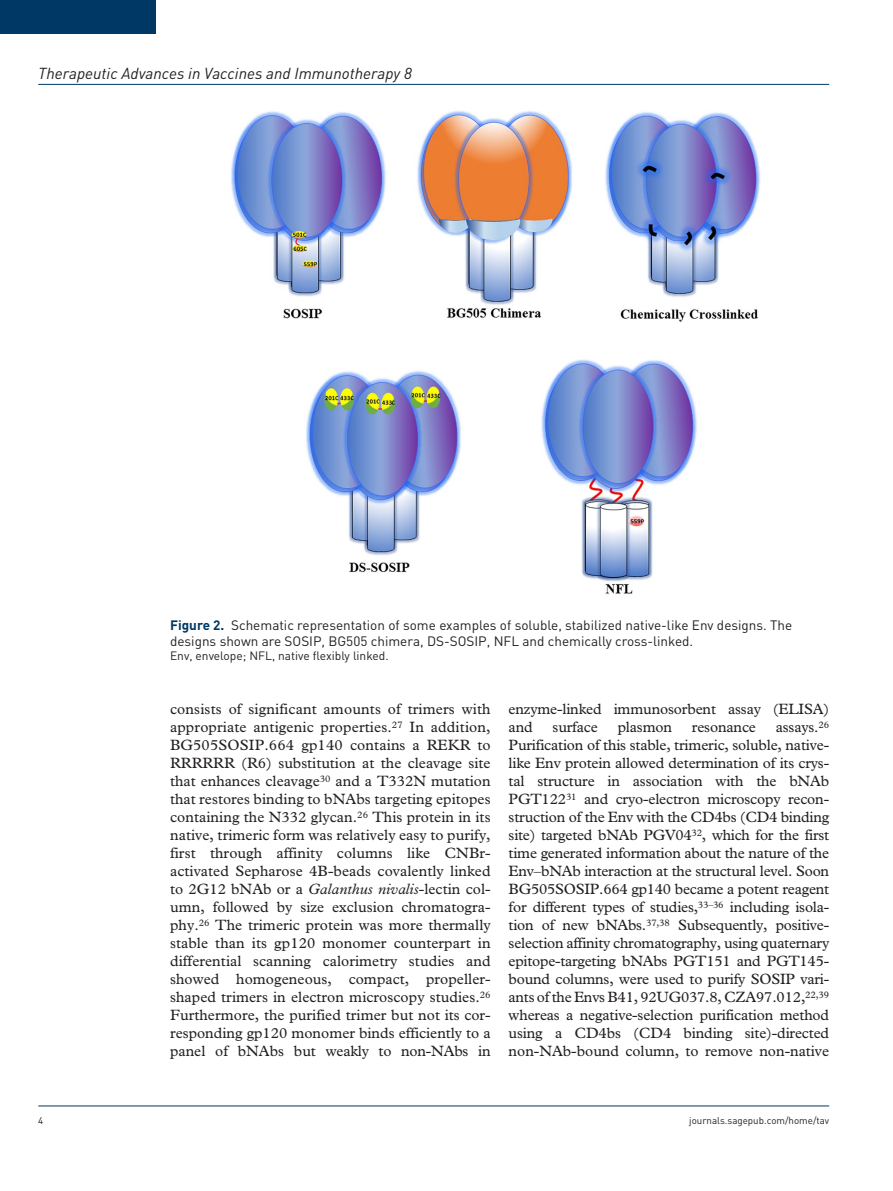
<style>
.page{position:relative;width:893px;height:1191px;background:#fff}
.page>*{position:absolute;margin:0;border:0;box-sizing:border-box;transform-origin:0 0}
.t1{font:italic 15.75px "DIN";color:#231f20}
.t2{font:15px/18px "Plantin Std";letter-spacing:-.01em;color:#231f20;text-align:justify}
.t3{font:13.5px/15.8px "DIN";color:#231f20}
.t4{font:12px "DIN";color:#231f20}
.t5{font:9.75px "DIN";color:#231f20}
.s1{font-weight:700;color:#003865}
.s2{font-style:italic}
</style>
<div class="page">
<hr style="left:38px;top:84px;width:791px;height:1px;background:#003865">
<hr style="left:38px;top:1105px;width:791px;height:1px;background:#003865">
<div style="left:0;top:0;width:155px;height:34px;background:#003865"></div>
<img style="left:231px;top:111px;width:529px;height:483px">
<p class="t1" style="left:38px;top:63px;width:375px">Therapeutic Advances in Vaccines and Immunotherapy 8</p>
<p class="t3" style="left:170px;top:617px;width:624px"><span class="s1">Figure 2.</span> Schematic representation of some examples of soluble, stabilized native-like Env designs. The designs shown are SOSIP, BG505 chimera, DS-SOSIP, NFL and chemically cross-linked.</p>
<p class="t4" style="left:170px;top:648px;width:220px">Env, envelope; NFL, native flexibly linked.</p>
<p class="t2" style="left:170px;top:700px;width:322px">consists of significant amounts of trimers with appropriate antigenic properties.<sup>27</sup> In addition, BG505SOSIP.664 gp140 contains a REKR to RRRRRR (R6) substitution at the cleavage site that enhances cleavage<sup>30</sup> and a T332N mutation that restores binding to bNAbs targeting epitopes containing the N332 glycan.<sup>26</sup> This protein in its native, trimeric form was relatively easy to purify, first through affinity columns like CNBr&shy;activated Sepharose 4B-beads covalently linked to 2G12 bNAb or a <span class="s2">Galanthus nivalis</span>-lectin col&shy;umn, followed by size exclusion chromatogra&shy;phy.<sup>26</sup> The trimeric protein was more thermally stable than its gp120 monomer counterpart in differential scanning calorimetry studies and showed homogeneous, compact, propeller&shy;shaped trimers in electron microscopy studies.<sup>26<br></sup>Furthermore, the purified trimer but not its cor&shy;responding gp120 monomer binds efficiently to a panel of bNAbs but weakly to non-NAbs in</p>
<p class="t2" style="left:509px;top:700px;width:322px">enzyme-linked immunosorbent assay (ELISA) and</p>
<p class="t2" style="left:509px;top:718px;width:322px;text-indent:267px">assays.<sup>26<br></sup>Purification of this stable, trimeric, soluble, native&shy;like Env protein allowed determination of its crys&shy;tal structure in association with the bNAb PGT122<sup>31</sup> and cryo-electron microscopy recon&shy;struction of the Env with the CD4bs (CD4 binding site) targeted bNAb PGV04<sup>32</sup>, which for the first time generated information about the nature of the Env–bNAb interaction at the structural level. Soon BG505SOSIP.664 gp140 became a potent reagent for different types of studies,<sup>33–36</sup> including isola&shy;tion of new bNAbs.<sup>37,38</sup> Subsequently, positive&shy;selection affinity chromatography, using quaternary epitope-targeting bNAbs PGT151 and PGT145- bound columns, were used to purify SOSIP vari&shy;ants of the Envs B41, 92UG037.8, CZA97.012,<sup>22,39 </sup>whereas a negative-selection purification method using a CD4bs (CD4 binding site)-directed non-NAb-bound column, to remove non-native</p>
<p class="t2" style="left:553px;top:718px;width:47px">surface</p>
<p class="t2" style="left:618px;top:718px;width:56px">plasmon</p>
<p class="t2" style="left:692px;top:718px;width:65px">resonance</p>
<p class="t5" style="left:38px;top:1114px;width:7px">4</p>
<p class="t5" style="left:689px;top:1114px;width:141px">journals.sagepub.com/home/tav</p>
</div>
